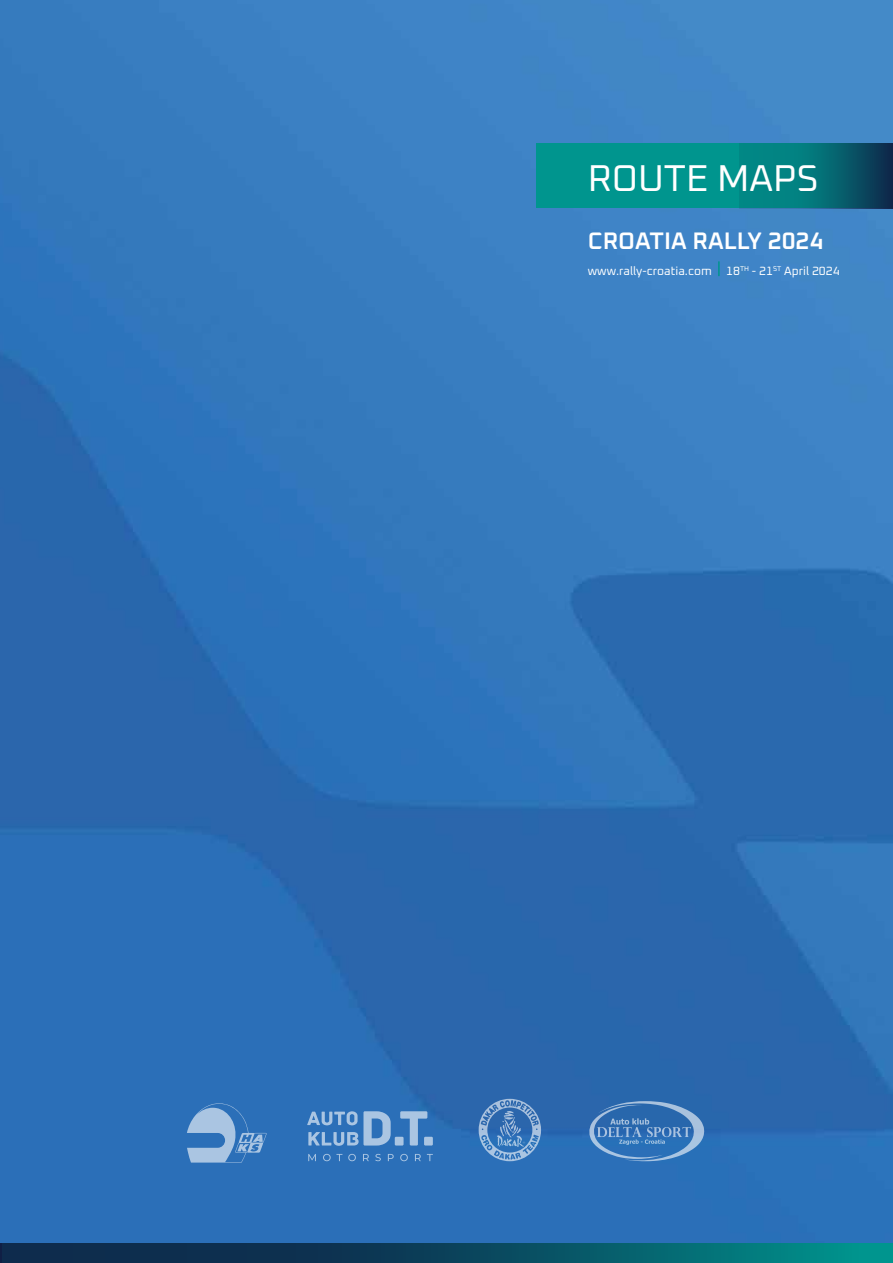
<style>
.page{position:relative;width:893px;height:1263px;background:#fff}
.page>*{position:absolute;margin:0;border:0;box-sizing:border-box;transform-origin:0 0}
.t1{font:37.5px "Oxanium";color:#fff}
.t2{font:600 24px "Oxanium";color:#fff}
.t3{font:12px "Oxanium";color:#fff}
</style>
<div class="page">
<img style="left:0;top:0;width:893px;height:1243px">
<svg style="left:2px;top:1243px;width:891px;height:20px;background:#084e62"></svg>
<div style="left:536px;top:143px;width:357px;height:65px;background:#00958e"></div>
<svg style="left:739px;top:143px;width:154px;height:65px"></svg>
<svg style="left:718px;top:261px;width:2px;height:15px"></svg>
<svg style="left:187px;top:1103px;width:80px;height:59px;background:#6093c9"></svg>
<svg style="left:588px;top:1101px;width:117px;height:60px;background:#467ebc"></svg>
<svg style="left:307px;top:1111px;width:84px;height:35px;background:#6596cb"></svg>
<div style="left:395px;top:1137px;width:9px;height:8px;background:#aac5e2;border-radius:2px"></div>
<svg style="left:400px;top:1111px;width:27px;height:34px"></svg>
<div style="left:424px;top:1137px;width:9px;height:8px;background:#aac5e2;border-radius:2px"></div>
<svg style="left:308px;top:1154px;width:8px;height:7px"></svg>
<svg style="left:323px;top:1154px;width:19px;height:7px"></svg>
<svg style="left:348px;top:1154px;width:8px;height:7px"></svg>
<svg style="left:363px;top:1154px;width:6px;height:7px"></svg>
<svg style="left:375px;top:1154px;width:6px;height:7px"></svg>
<svg style="left:388px;top:1154px;width:6px;height:7px"></svg>
<svg style="left:400px;top:1154px;width:8px;height:7px"></svg>
<svg style="left:415px;top:1154px;width:6px;height:7px"></svg>
<svg style="left:427px;top:1154px;width:6px;height:7px"></svg>
<svg style="left:479px;top:1099px;width:62px;height:62px;background:#5386c0"></svg>
<h1 class="t1" style="left:588px;top:154px;width:232px">ROUTE MAPS</h1>
<h2 class="t2" style="left:588px;top:225px;width:237px">CROATIA RALLY 2024</h2>
<p class="t3" style="left:588px;top:263px;width:253px">www.rally-croatia.com 18<sup>TH</sup> - 21<sup>ST</sup> April 2024</p>
</div>
